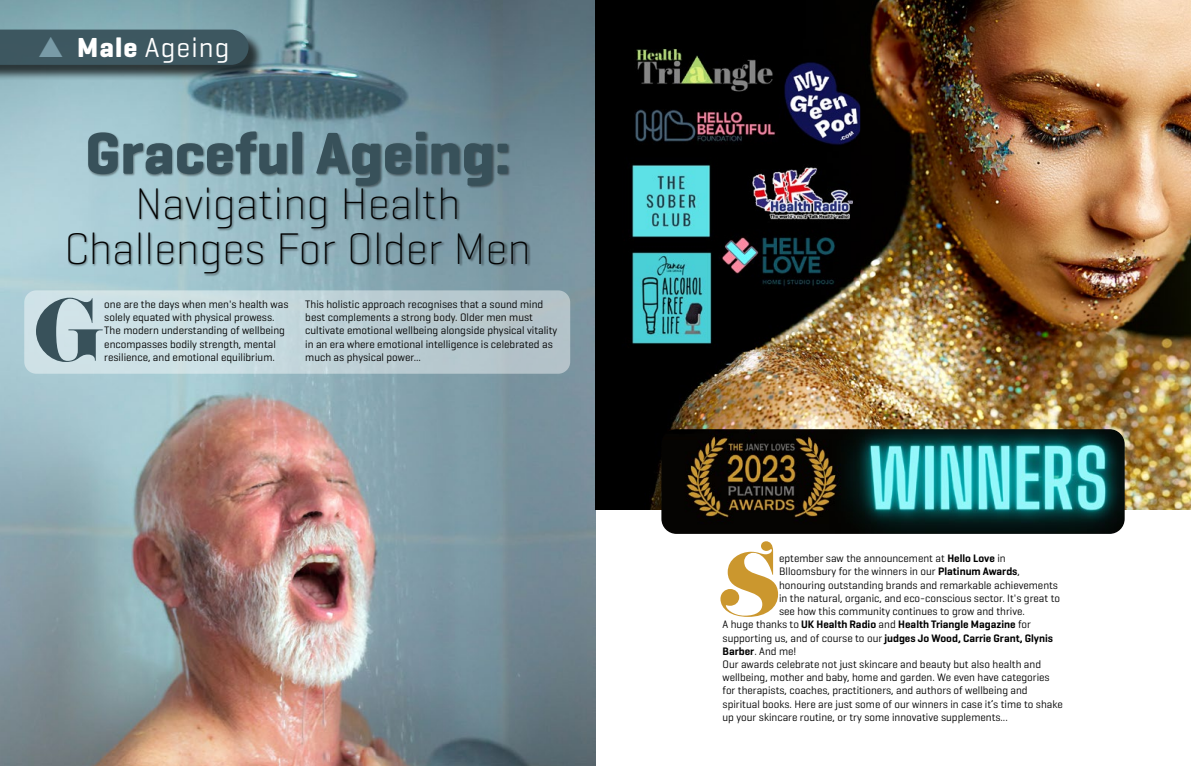
<style>
.page{position:relative;width:1191px;height:766px;background:#fff}
.page>*{position:absolute;margin:0;border:0;box-sizing:border-box;transform-origin:0 0}
.t1{font:77px "Eloquent JF Pro";color:#38515a}
.t2{font:77px "Eloquent JF Pro";color:#cb972e}
.t3{font:700 60px "Geogrotesque";color:#38515a}
.t4{font:200 45px/45px "Geogrotesque";color:#000;text-align:center}
.t5{font:28px "Geogrotesque";letter-spacing:.04em;color:#fff}
.t6{font:11px/13.2px "Geogrotesque";color:#000}
.t7{font:600 11px "Geogrotesque";color:#000}
.s1{font-weight:700}
.s2{font-weight:600}
.s3{font-weight:400}
</style>
<div class="page">
<img style="left:0;top:0;width:595px;height:765px">
<div style="left:68px;top:131px;width:463px;height:145px;background:#000;opacity:.44"></div>
<div style="left:0;top:32px;width:264px;height:49px;background:#000;opacity:.75"></div>
<div style="left:24px;top:290px;width:546px;height:83px;background:linear-gradient(to right,#d4e9ed,#b1c1c7);border-radius:12px"></div>
<img style="left:595px;top:0;width:596px;height:509px">
<img style="left:610px;top:38px;width:250px;height:313px">
<img style="left:661px;top:429px;width:463px;height:104px">
<div style="left:0;top:30px;width:249px;height:35px;background:#3d5760"></div>
<h3 class="t5" style="left:77px;top:30px;width:154px"><span class="s1">Male</span> Ageing</h3>
<h2 class="t3" style="left:85px;top:116px;width:426px">Graceful Ageing:</h2>
<h3 class="t4" style="left:64px;top:179px;width:468px">Navigating Health<br>Challenges For Older Men</h3>
<h1 class="t1" style="left:34px;top:289px;width:72px">G</h1>
<p class="t6" style="left:104px;top:297px;width:186px">one are the days when men's health was solely equated with physical prowess.<br>The modern understanding of wellbeing encompasses bodily strength, mental resilience, and emotional equilibrium.</p>
<p class="t6" style="left:305px;top:297px;width:253px">This holistic approach recognises that a sound mind best complements a strong body. Older men must cultivate emotional wellbeing alongside physical vitality in an era where emotional intelligence is celebrated as much as physical power...</p>
<h1 class="t2" style="left:719px;top:543px;width:61px">S</h1>
<p class="t6" style="left:779px;top:551px;width:228px">eptember saw the announcement at <span class="s2">Hello Love</span> in</p>
<p class="t6" style="left:779px;top:564px;width:242px">Blloomsbury for the winners in our <span class="s2">Platinum Awards</span>,</p>
<p class="t6" style="left:779px;top:578px;width:280px">honouring outstanding brands and remarkable achievements</p>
<p class="t6" style="left:779px;top:591px;width:282px">in the natural, organic, and eco-conscious sector. It's great to</p>
<p class="t6" style="left:779px;top:604px;width:247px">see how this community continues to grow and thrive.</p>
<p class="t7" style="left:722px;top:617px;width:310px"><span class="s3">A huge thanks to</span> UK Health Radio <span class="s3">and</span> Health Triangle Magazine <span class="s3">for</span></p>
<p class="t7" style="left:722px;top:630px;width:332px"><span class="s3">supporting us, and of course to our</span> judges Jo Wood, Carrie Grant, Glynis</p>
<p class="t6" style="left:722px;top:644px;width:75px"><span class="s2">Barber</span>. And me!</p>
<p class="t6" style="left:722px;top:657px;width:320px">Our awards celebrate not just skincare and beauty but also health and</p>
<p class="t6" style="left:722px;top:670px;width:329px">wellbeing, mother and baby, home and garden. We even have categories</p>
<p class="t6" style="left:722px;top:683px;width:307px">for therapists, coaches, practitioners, and authors of wellbeing and</p>
<p class="t6" style="left:722px;top:696px;width:342px">spiritual books. Here are just some of our winners in case it’s time to shake</p>
<p class="t6" style="left:722px;top:710px;width:287px">up your skincare routine, or try some innovative supplements...</p>
</div>
